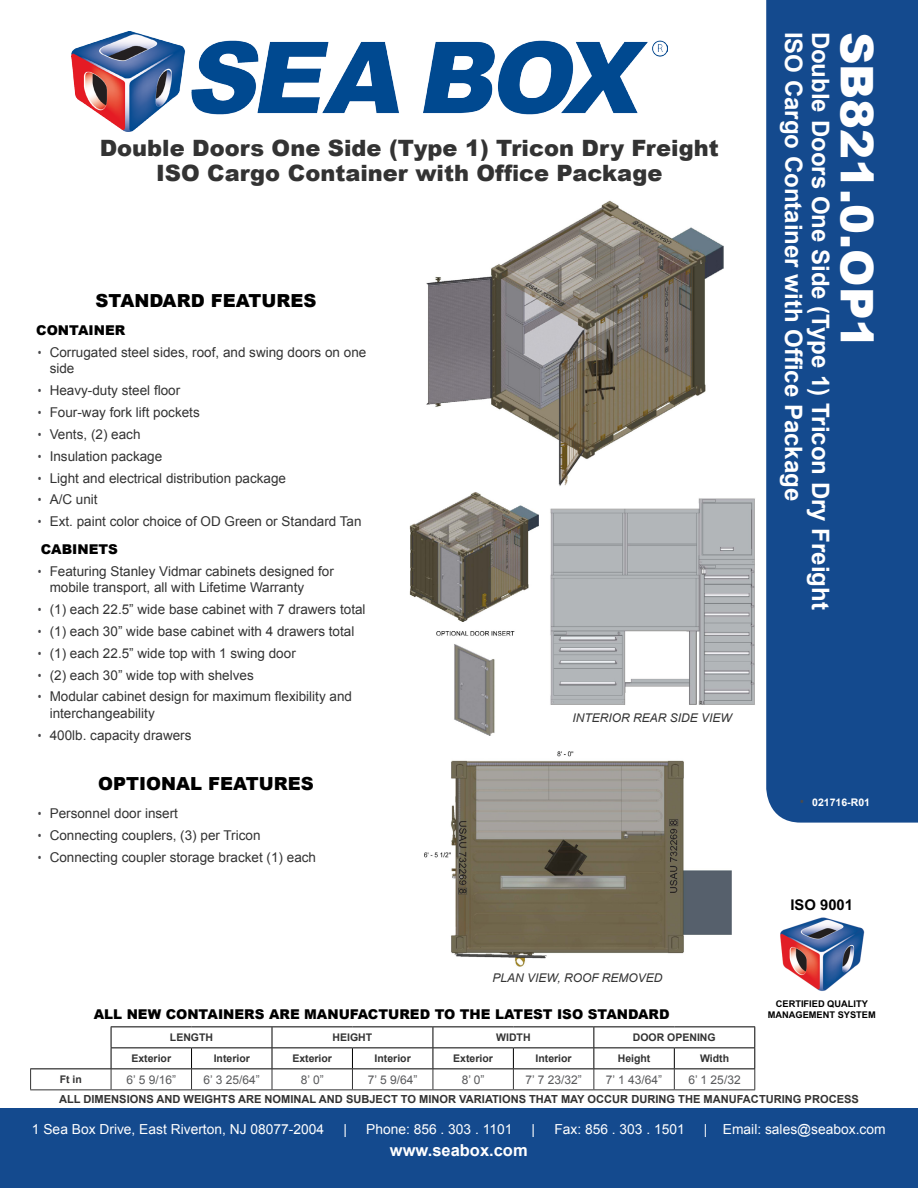
<style>
.page{position:relative;width:918px;height:1188px;background:#fff}
.page>*{position:absolute;margin:0;border:0;box-sizing:border-box;transform-origin:0 0}
.t1{font:900 45px "Arial";color:#fff}
.t2{font:700 24px "Arial";color:#fff}
.t3{font:900 22.5px/25.5px "Arial";color:#333;text-align:center}
.t4{font:900 18px "Arial";color:#000}
.t5{font:700 16.5px "Arial";color:#fff}
.t6{font:700 14.85px "Arial";color:#000}
.t7{font:13.8px "Arial";color:#fff}
.t8{font:13.5px/16.5px "Arial";color:#333}
.t9{font:900 13.5px "Arial";color:#000}
.t10{font:12px "Arial";color:#58595b}
.t11{font:italic 12px "Arial";color:#333}
.t12{font:700 11.1px "Arial";color:#333}
.t13{font:700 10.5px "Arial";color:#333}
.t14{font:700 10.5px "Arial";color:#fff}
.t15{font:700 9.3px/11.1px "Arial";color:#000;text-align:center}
.s1{font-family:"Arial Narrow";font-size:12.75px;color:#4a4a4d}
.s2{font-weight:900;color:#000}
.s3{font-family:"Arial Narrow";font-weight:400;font-size:12.75px;color:#4a4a4d}
</style>
<div class="page">
<div style="left:766px;top:0;width:152px;height:823px;background:#144a8e"></div>
<img style="left:72px;top:31px;width:596px;height:101px">
<div style="left:0;top:1108px;width:918px;height:80px;background:#144a8e"></div>
<img style="left:780px;top:917px;width:85px;height:74px">
<img style="left:426px;top:200px;width:298px;height:286px">
<img style="left:409px;top:492px;width:129px;height:244px">
<img style="left:550px;top:498px;width:205px;height:207px">
<img style="left:424px;top:751px;width:308px;height:216px">
<hr style="left:111px;top:1026px;width:81px;height:1px;background:#000">
<hr style="left:192px;top:1026px;width:80px;height:1px;background:#000">
<hr style="left:272px;top:1026px;width:80px;height:1px;background:#000">
<hr style="left:352px;top:1026px;width:81px;height:1px;background:#000">
<hr style="left:433px;top:1026px;width:80px;height:1px;background:#000">
<hr style="left:513px;top:1026px;width:81px;height:1px;background:#000">
<hr style="left:594px;top:1026px;width:80px;height:1px;background:#000">
<hr style="left:674px;top:1026px;width:81px;height:1px;background:#000">
<svg style="left:30px;top:1069px;width:1px;height:20px"></svg>
<svg style="left:191px;top:1048px;width:1px;height:41px"></svg>
<svg style="left:272px;top:1027px;width:1px;height:62px"></svg>
<svg style="left:352px;top:1048px;width:1px;height:41px"></svg>
<svg style="left:433px;top:1027px;width:1px;height:62px"></svg>
<svg style="left:513px;top:1048px;width:1px;height:41px"></svg>
<svg style="left:593px;top:1027px;width:1px;height:62px"></svg>
<svg style="left:674px;top:1048px;width:1px;height:41px"></svg>
<hr style="left:30px;top:1089px;width:81px;height:1px;background:#333334">
<hr style="left:111px;top:1089px;width:81px;height:1px;background:#333334">
<hr style="left:192px;top:1089px;width:80px;height:1px;background:#333334">
<hr style="left:272px;top:1089px;width:80px;height:1px;background:#333334">
<hr style="left:352px;top:1089px;width:81px;height:1px;background:#333334">
<hr style="left:433px;top:1089px;width:80px;height:1px;background:#333334">
<hr style="left:513px;top:1089px;width:81px;height:1px;background:#333334">
<hr style="left:594px;top:1089px;width:80px;height:1px;background:#333334">
<hr style="left:674px;top:1089px;width:81px;height:1px;background:#333334">
<hr style="left:30px;top:1068px;width:81px;height:1px;background:#000">
<hr style="left:111px;top:1047px;width:81px;height:1px;background:#000">
<svg style="left:111px;top:1027px;width:1px;height:62px"></svg>
<hr style="left:192px;top:1047px;width:80px;height:1px;background:#000">
<hr style="left:272px;top:1047px;width:80px;height:1px;background:#000">
<hr style="left:352px;top:1047px;width:81px;height:1px;background:#000">
<hr style="left:433px;top:1047px;width:80px;height:1px;background:#000">
<hr style="left:513px;top:1047px;width:81px;height:1px;background:#000">
<hr style="left:594px;top:1047px;width:80px;height:1px;background:#000">
<hr style="left:674px;top:1047px;width:81px;height:1px;background:#000">
<svg style="left:754px;top:1027px;width:1px;height:62px"></svg>
<hr style="left:111px;top:1068px;width:81px;height:1px;background:#000">
<hr style="left:192px;top:1068px;width:80px;height:1px;background:#000">
<hr style="left:272px;top:1068px;width:80px;height:1px;background:#000">
<hr style="left:352px;top:1068px;width:81px;height:1px;background:#000">
<hr style="left:433px;top:1068px;width:80px;height:1px;background:#000">
<hr style="left:513px;top:1068px;width:81px;height:1px;background:#000">
<hr style="left:594px;top:1068px;width:80px;height:1px;background:#000">
<hr style="left:674px;top:1068px;width:81px;height:1px;background:#000">
<h3 class="t3" style="left:100px;top:134px;width:620px">Double Doors One Side (Type 1) Tricon Dry Freight<br>ISO Cargo Container with Office Package</h3>
<h3 class="t4" style="left:96px;top:288px;width:222px">STANDARD FEATURES</h3>
<p class="t9" style="left:36px;top:320px;width:91px">CONTAINER</p>
<p class="t8" style="left:50px;top:344px;width:318px;text-indent:-12px"><span class="s1">•</span> Corrugated steel sides, roof, and swing doors on one side</p>
<p class="t8" style="left:38px;top:382px;width:144px"><span class="s1">•</span> Heavy-duty steel floor</p>
<p class="t8" style="left:38px;top:404px;width:164px"><span class="s1">•</span> Four-way fork lift pockets</p>
<p class="t8" style="left:38px;top:426px;width:104px"><span class="s1">•</span> Vents, (2) each</p>
<p class="t8" style="left:38px;top:448px;width:126px"><span class="s1">•</span> Insulation package</p>
<p class="t8" style="left:38px;top:470px;width:250px"><span class="s1">•</span> Light and electrical distribution package</p>
<p class="t8" style="left:38px;top:492px;width:62px"><span class="s1">•</span> A/C unit</p>
<p class="t8" style="left:38px;top:508px;width:325px;line-height:27.6px"><span class="s1">•</span> Ext. paint color choice of OD Green or Standard Tan<br><span class="s2">CABINETS</span></p>
<p class="t8" style="left:50px;top:563px;width:286px;text-indent:-12px"><span class="s1">•</span> Featuring Stanley Vidmar cabinets designed for mobile transport, all with Lifetime Warranty</p>
<p class="t8" style="left:38px;top:601px;width:329px"><span class="s1">•</span> (1) each 22.5” wide base cabinet with 7 drawers total</p>
<p class="t8" style="left:38px;top:623px;width:318px"><span class="s1">•</span> (1) each 30” wide base cabinet with 4 drawers total</p>
<p class="t8" style="left:38px;top:645px;width:260px"><span class="s1">•</span> (1) each 22.5” wide top with 1 swing door</p>
<p class="t8" style="left:38px;top:667px;width:218px"><span class="s1">•</span> (2) each 30” wide top with shelves</p>
<p class="t8" style="left:50px;top:689px;width:304px;text-indent:-12px"><span class="s1">•</span> Modular cabinet design for maximum flexibility and interchangeability</p>
<p class="t8" style="left:38px;top:727px;width:155px"><span class="s1">•</span> 400lb. capacity drawers</p>
<h3 class="t4" style="left:98px;top:771px;width:217px">OPTIONAL FEATURES</h3>
<p class="t8" style="left:38px;top:806px;width:142px"><span class="s1">•</span> Personnel door insert</p>
<p class="t8" style="left:38px;top:827px;width:224px"><span class="s1">•</span> Connecting couplers, (3) per Tricon</p>
<p class="t8" style="left:38px;top:849px;width:280px"><span class="s1">•</span> Connecting coupler storage bracket (1) each</p>
<p class="t11" style="left:573px;top:710px;width:161px">INTERIOR REAR SIDE VIEW</p>
<p class="t11" style="left:493px;top:970px;width:172px">PLAN VIEW, ROOF REMOVED</p>
<p class="t9" style="left:94px;top:1005px;width:577px">ALL NEW CONTAINERS ARE MANUFACTURED TO THE LATEST ISO STANDARD</p>
<p class="t13" style="left:170px;top:1030px;width:45px">LENGTH</p>
<p class="t13" style="left:333px;top:1030px;width:41px">HEIGHT</p>
<p class="t13" style="left:496px;top:1030px;width:36px">WIDTH</p>
<p class="t13" style="left:633px;top:1030px;width:84px">DOOR OPENING</p>
<p class="t13" style="left:131px;top:1051px;width:41px">Exterior</p>
<p class="t13" style="left:214px;top:1051px;width:38px">Interior</p>
<p class="t13" style="left:292px;top:1051px;width:41px">Exterior</p>
<p class="t13" style="left:375px;top:1051px;width:38px">Interior</p>
<p class="t13" style="left:453px;top:1051px;width:41px">Exterior</p>
<p class="t13" style="left:536px;top:1051px;width:38px">Interior</p>
<p class="t13" style="left:618px;top:1051px;width:34px">Height</p>
<p class="t13" style="left:700px;top:1051px;width:31px">Width</p>
<p class="t13" style="left:60px;top:1072px;width:24px">Ft in</p>
<p class="t10" style="left:127px;top:1072px;width:51px">6’ 5 9/16”</p>
<p class="t10" style="left:204px;top:1072px;width:58px">6’ 3 25/64”</p>
<p class="t10" style="left:301px;top:1072px;width:24px">8’ 0”</p>
<p class="t10" style="left:368px;top:1072px;width:51px">7’ 5 9/64”</p>
<p class="t10" style="left:462px;top:1072px;width:24px">8’ 0”</p>
<p class="t10" style="left:525px;top:1072px;width:58px">7’ 7 23/32”</p>
<p class="t10" style="left:606px;top:1072px;width:58px">7’ 1 43/64”</p>
<p class="t10" style="left:688px;top:1072px;width:54px">6’ 1 25/32</p>
<h2 class="t2" style="left:810px;top:32px;width:471px;rotate:90deg">ISO Cargo Container with Office Package</h2>
<h2 class="t2" style="left:837px;top:32px;width:580px;rotate:90deg">Double Doors One Side (Type 1) Tricon Dry Freight</h2>
<h1 class="t1" style="left:890px;top:32px;width:319px;rotate:90deg">SB821.0.OP1</h1>
<p class="t14" style="left:800px;top:796px;width:71px"><span class="s3">•</span> 021716-R01</p>
<p class="t6" style="left:791px;top:895px;width:64px">ISO 9001</p>
<p class="t15" style="left:768px;top:998px;width:110px">CERTIFIED QUALITY<br>MANAGEMENT SYSTEM</p>
<p class="t12" style="left:59px;top:1092px;width:801px">ALL DIMENSIONS AND WEIGHTS ARE NOMINAL AND SUBJECT TO MINOR VARIATIONS THAT MAY OCCUR DURING THE MANUFACTURING PROCESS</p>
<p class="t7" style="left:32px;top:1120px;width:294px">1 Sea Box Drive, East Riverton, NJ 08077-2004</p>
<p class="t7" style="left:343px;top:1120px;width:5px">|</p>
<p class="t7" style="left:366px;top:1120px;width:148px">Phone: 856 . 303 . 1101</p>
<p class="t7" style="left:532px;top:1120px;width:5px">|</p>
<p class="t7" style="left:554px;top:1120px;width:132px">Fax: 856 . 303 . 1501</p>
<p class="t7" style="left:704px;top:1120px;width:183px">| Email: sales@seabox.com</p>
<p class="t5" style="left:390px;top:1140px;width:139px">www.seabox.com</p>
</div>
